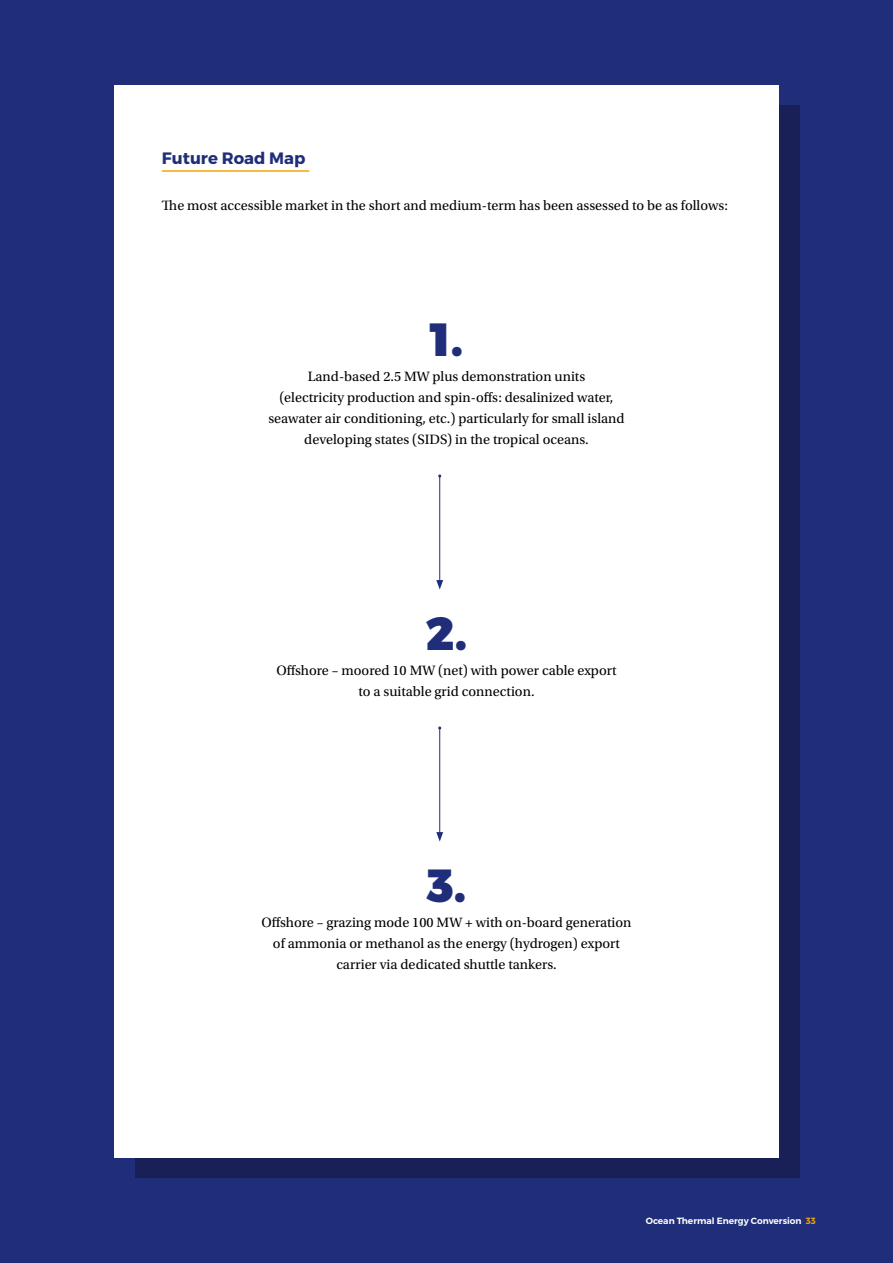
<style>
.page{position:relative;width:893px;height:1263px;background:#202e79}
.page>*{position:absolute;margin:0;border:0;box-sizing:border-box;transform-origin:0 0}
.t1{font:900 46.5px "Montserrat";color:#202e79}
.t2{font:700 16.5px "Montserrat";color:#202e79}
.t3{font:14.25px/21px "Utopia Std";color:#000;text-align:center}
.t4{font:600 9px "Montserrat";color:#fff}
.s1{color:#f7a600}
</style>
<div class="page">
<div style="left:135px;top:106px;width:665px;height:1072px;background:#191f57"></div>
<div style="left:114px;top:85px;width:665px;height:1072px;background:#fff"></div>
<hr style="left:162px;top:170px;width:147px;height:2px;background:#f7a600">
<hr style="left:439px;top:476px;width:1px;height:106px;background:#202e79">
<svg style="left:436px;top:580px;width:7px;height:9px"></svg>
<hr style="left:439px;top:728px;width:1px;height:106px;background:#202e79">
<svg style="left:436px;top:832px;width:7px;height:9px"></svg>
<p class="t2" style="left:162px;top:149px;width:145px">Future Road Map</p>
<p class="t3" style="left:162px;top:196px;width:568px">The most accessible market in the short and medium-term has been assessed to be as follows:</p>
<h1 class="t1" style="left:430px;top:313px;width:35px">1.</h1>
<p class="t3" style="left:268px;top:367px;width:358px">Land-based 2.5 MW plus demonstration units<br>(electricity production and spin-offs: desalinized water, seawater air conditioning, etc.) particularly for small island developing states (SIDS) in the tropical oceans.</p>
<h1 class="t1" style="left:426px;top:607px;width:43px">2.</h1>
<p class="t3" style="left:276px;top:661px;width:342px">Offshore – moored 10 MW (net) with power cable export to a suitable grid connection.</p>
<h1 class="t1" style="left:427px;top:859px;width:41px">3.</h1>
<p class="t3" style="left:261px;top:913px;width:372px">Offshore – grazing mode 100 MW + with on-board generation of ammonia or methanol as the energy (hydrogen) export carrier via dedicated shuttle tankers.</p>
<p class="t4" style="left:646px;top:1217px;width:172px">Ocean Thermal Energy Conversion <span class="s1">33</span></p>
</div>
